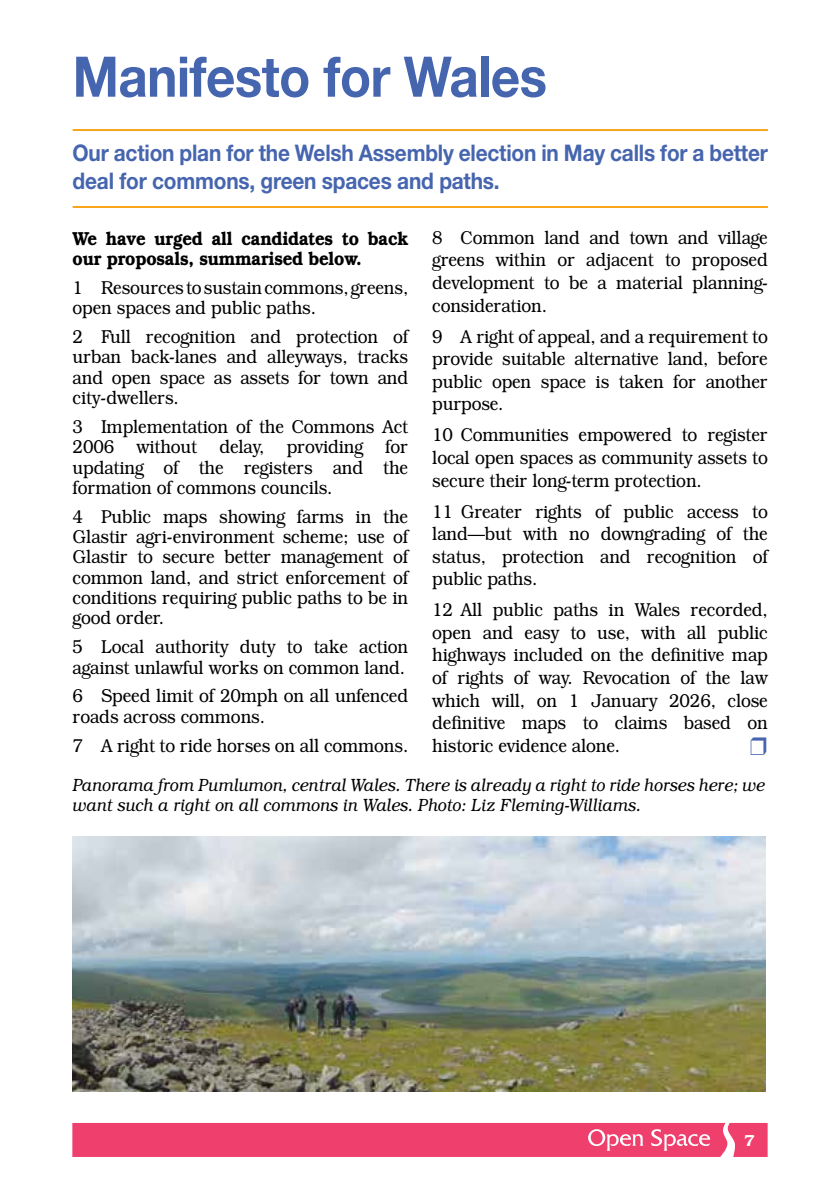
<style>
.page{position:relative;width:840px;height:1191px;background:#fff}
.page>*{position:absolute;margin:0;border:0;box-sizing:border-box;transform-origin:0 0}
.t1{font:700 56px "Helvetica Neue LT Std";letter-spacing:-.01em;color:#4665af;scale:.91 1}
.t2{font:700 22.8px/28px "Helvetica Neue LT Std";letter-spacing:-.01em;color:#4665af;scale:.91 1}
.t3{font:300 19px/22.6px "Bookman IT Cby BT";letter-spacing:-.01em;color:#000;text-align:justify;scale:.91 1}
.t4{font:600 19px/20.4px "Bookman IT Cby BT";letter-spacing:-.01em;color:#000;scale:.91 1}
.t5{font:italic 300 18px/19.8px "Bookman IT Cby BT";letter-spacing:-.01em;color:#000;scale:.91 1}
.t6{font:600 16px "Bookman IT Cby BT";color:#fff}
</style>
<div class="page">
<hr style="left:73px;top:206px;width:694px;height:2px;background:#faa61c">
<hr style="left:73px;top:129px;width:694px;height:2px;background:#faa61c">
<img style="left:72px;top:836px;width:693px;height:255px">
<div style="left:72px;top:1123px;width:695px;height:34px;background:#ef3f6d"></div>
<h1 class="t1" style="left:73px;top:42px;width:522px">Manifesto for Wales</h1>
<p class="t2" style="left:73px;top:139px;width:765px">Our action plan for the Welsh Assembly election in May calls for a better deal for commons, green spaces and paths.</p>
<p class="t4" style="left:73px;top:228px;width:370px">We have urged all candidates to back our proposals, summarised below.</p>
<p class="t3" style="left:73px;top:277px;width:370px;line-height:20.4px">1 Resources to sustain commons, greens, open spaces and public paths.</p>
<p class="t3" style="left:73px;top:326px;width:370px;line-height:20.4px">2 Full recognition and protection of urban back-lanes and alleyways, tracks and open space as assets for town and city-dwellers.</p>
<p class="t3" style="left:73px;top:416px;width:370px;line-height:20.4px">3 Implementation of the Commons Act 2006 without delay, providing for updating of the registers and the formation of commons councils.</p>
<p class="t3" style="left:73px;top:506px;width:370px;line-height:20.4px">4 Public maps showing farms in the Glastir agri-environment scheme; use of Glastir to secure better management of common land, and strict enforcement of conditions requiring public paths to be in good order.</p>
<p class="t3" style="left:73px;top:636px;width:370px;line-height:20.4px">5 Local authority duty to take action against unlawful works on common land.</p>
<p class="t3" style="left:73px;top:686px;width:370px;line-height:20.4px">6 Speed limit of 20mph on all unfenced roads across commons.</p>
<p class="t3" style="left:73px;top:734px;width:370px">7 A right to ride horses on all commons.</p>
<p class="t3" style="left:432px;top:226px;width:370px">8 Common land and town and village greens within or adjacent to proposed development to be a material planning&shy;consideration.</p>
<p class="t3" style="left:432px;top:325px;width:370px">9 A right of appeal, and a requirement to provide suitable alternative land, before public open space is taken for another purpose.</p>
<p class="t3" style="left:432px;top:424px;width:370px">10 Communities empowered to register local open spaces as community assets to secure their long-term protection.</p>
<p class="t3" style="left:432px;top:500px;width:370px">11 Greater rights of public access to land—but with no downgrading of the status, protection and recognition of public paths.</p>
<p class="t3" style="left:432px;top:598px;width:370px">12 All public paths in Wales recorded, open and easy to use, with all public highways included on the definitive map of rights of way. Revocation of the law which will, on 1 January 2026, close definitive maps to claims based on historic evidence alone.</p>
<p class="t5" style="left:73px;top:774px;width:762px">Panorama from Pumlumon, central Wales. There is already a right to ride horses here; we want such a right on all commons in Wales. Photo: Liz Fleming-Williams.</p>
<p class="t6" style="left:743px;top:1130px;width:12px">7</p>
</div>
